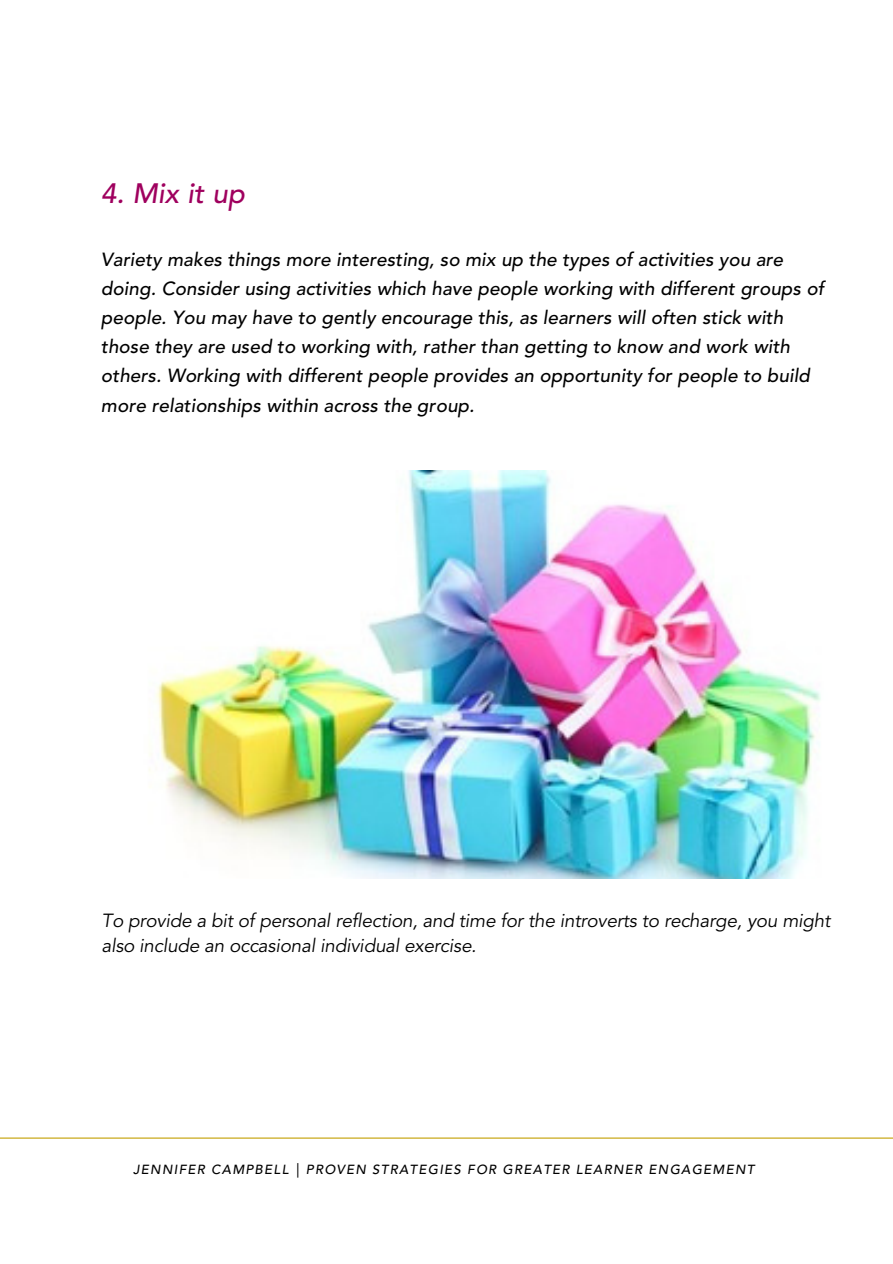
<style>
.page{position:relative;width:893px;height:1264px;background:#fff}
.page>*{position:absolute;margin:0;border:0;box-sizing:border-box;transform-origin:0 0}
.t1{font:italic 500 27.9px "Avenir LT Std";letter-spacing:.005em;color:#9f005e}
.t2{font:italic 500 18.9px/29.2px "Avenir LT Std";letter-spacing:.005em;color:#000}
.t3{font:italic 18.9px/24.8px "Avenir LT Std";letter-spacing:-.01em;color:#000}
.t4{font:italic 500 13.05px "Avenir LT Std";letter-spacing:.1em;color:#000}
</style>
<div class="page">
<img style="left:149px;top:470px;width:672px;height:408px">
<hr style="left:0;top:1137px;width:892px;height:1px;background:#c4a003">
<p class="t1" style="left:101px;top:181px;width:145px">4. Mix it up</p>
<p class="t2" style="left:101px;top:246px;width:724px">Variety makes things more interesting, so mix up the types of activities you are doing. Consider using activities which have people working with different groups of people. You may have to gently encourage this, as learners will often stick with those they are used to working with, rather than getting to know and work with others. Working with different people provides an opportunity for people to build more relationships within across the group.</p>
<p class="t3" style="left:101px;top:909px;width:730px">To provide a bit of personal reflection, and time for the introverts to recharge, you might also include an occasional individual exercise.</p>
<p class="t4" style="left:133px;top:1163px;width:622px">JENNIFER CAMPBELL | PROVEN STRATEGIES FOR GREATER LEARNER ENGAGEMENT</p>
</div>
